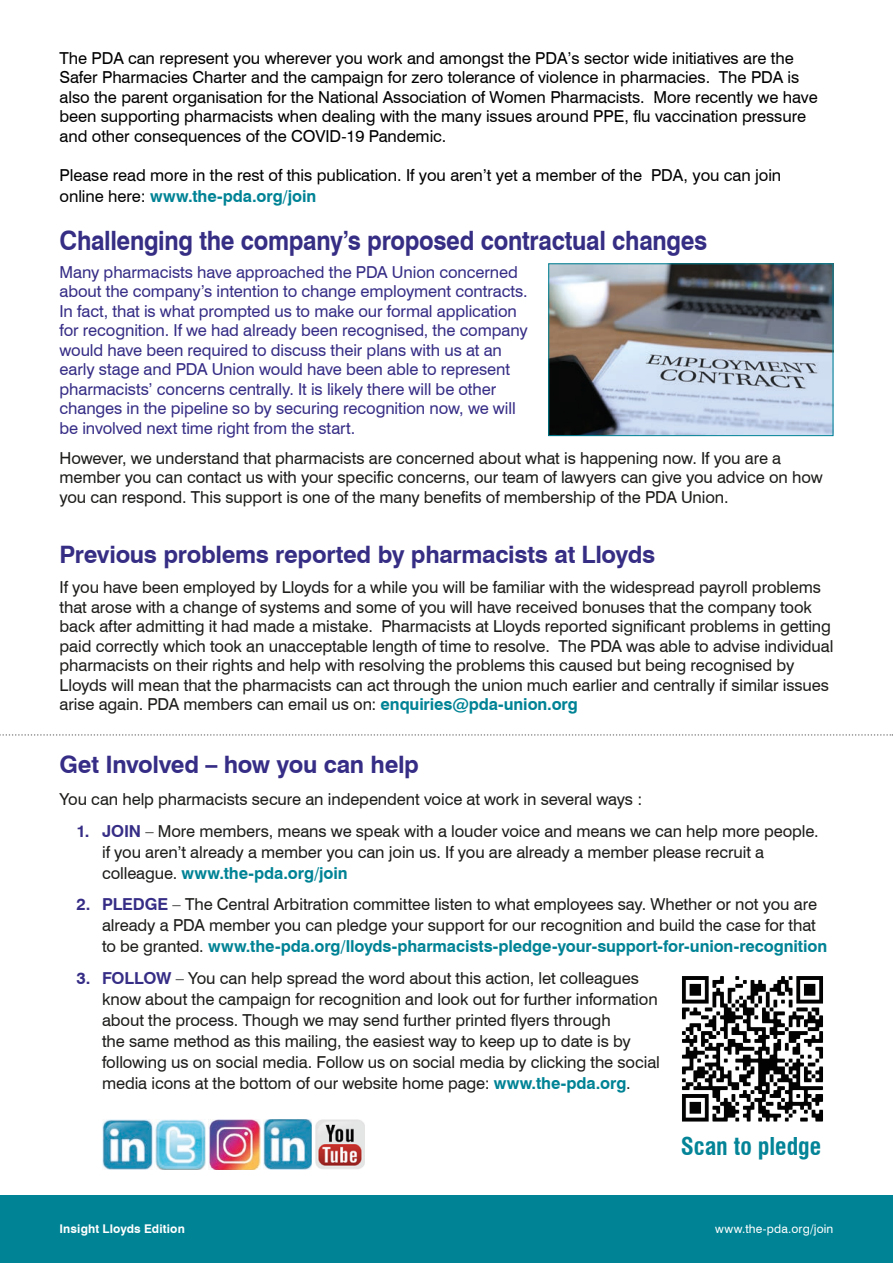
<style>
.page{position:relative;width:893px;height:1263px;background:#fff}
.page>*{position:absolute;margin:0;border:0;box-sizing:border-box;transform-origin:0 0}
.t1{font:700 26.7px "Swiss 721 BT";letter-spacing:-.015em;color:#362e84;scale:.9 1}
.t2{font:700 24px "Swiss 721 BT";letter-spacing:-.015em;color:#362d84}
.t3{font:700 24px "Swiss 721 BT";letter-spacing:-.015em;color:#362d86}
.t4{font:700 condensed 24px "Swiss 721 BT";color:#048497}
.t5{font:16.5px/21px "Swiss 721 BT";letter-spacing:-.005em;color:#1d1d1b}
.t6{font:16.5px/19.5px "Swiss 721 BT";letter-spacing:-.005em;color:#000}
.t7{font:16.5px/19.5px "Swiss 721 BT";letter-spacing:-.005em;color:#362d86}
.t8{font:12px "Swiss 721 BT";letter-spacing:.01em;color:#fff}
.t9{font:700 12px "Swiss 721 BT";letter-spacing:.01em;color:#fff}
.s1{font-weight:700;color:#008395}
.s2{font-weight:700;color:#362d86}
</style>
<div class="page">
<div style="left:0;top:1195px;width:893px;height:68px;background:#008395"></div>
<img style="left:551px;top:266px;width:280px;height:168px">
<div style="left:549px;top:264px;width:284px;height:172px;border:1px solid #008395"></div>
<svg style="left:0;top:734px;width:893px;height:2px"></svg>
<img style="left:102px;top:1119px;width:51px;height:50px">
<img style="left:208px;top:1120px;width:52px;height:49px">
<img style="left:263px;top:1119px;width:49px;height:50px">
<img style="left:155px;top:1120px;width:51px;height:49px">
<img style="left:315px;top:1119px;width:50px;height:50px">
<img style="left:682px;top:976px;width:141px;height:146px">
<p class="t6" style="left:60px;top:48px;width:760px">The PDA can represent you wherever you work and amongst the PDA’s sector wide initiatives are the Safer Pharmacies Charter and the campaign for zero tolerance of violence in pharmacies. The PDA is also the parent organisation for the National Association of Women Pharmacists. More recently we have been supporting pharmacists when dealing with the many issues around PPE, flu vaccination pressure and other consequences of the COVID-19 Pandemic.</p>
<p class="t6" style="left:60px;top:164px;width:723px;line-height:21px">Please read more in the rest of this publication. If you aren’t yet a member of the PDA, you can join online here: <span class="s1">www.the-pda.org/join</span></p>
<h1 class="t1" style="left:60px;top:224px;width:721px">Challenging the company’s proposed contractual changes</h1>
<p class="t7" style="left:60px;top:262px;width:470px">Many pharmacists have approached the PDA Union concerned about the company’s intention to change employment contracts.<br>In fact, that is what prompted us to make our formal application for recognition. If we had already been recognised, the company would have been required to discuss their plans with us at an early stage and PDA Union would have been able to represent pharmacists’ concerns centrally. It is likely there will be other changes in the pipeline so by securing recognition now, we will be involved next time right from the start.</p>
<p class="t5" style="left:60px;top:448px;width:765px;line-height:19.5px">However, we understand that pharmacists are concerned about what is happening now. If you are a member you can contact us with your specific concerns, our team of lawyers can give you advice on how you can respond. This support is one of the many benefits of membership of the PDA Union.</p>
<h2 class="t2" style="left:60px;top:540px;width:597px">Previous problems reported by pharmacists at Lloyds</h2>
<p class="t5" style="left:60px;top:577px;width:775px;line-height:19.5px">If you have been employed by Lloyds for a while you will be familiar with the widespread payroll problems that arose with a change of systems and some of you will have received bonuses that the company took back after admitting it had made a mistake. Pharmacists at Lloyds reported significant problems in getting paid correctly which took an unacceptable length of time to resolve. The PDA was able to advise individual pharmacists on their rights and help with resolving the problems this caused but being recognised by Lloyds will mean that the pharmacists can act through the union much earlier and centrally if similar issues arise again. PDA members can email us on: <span class="s1">enquiries@pda-union.org</span></p>
<h2 class="t3" style="left:60px;top:750px;width:361px">Get Involved – how you can help</h2>
<p class="t5" style="left:60px;top:788px;width:584px">You can help pharmacists secure an independent voice at work in several ways :</p>
<p class="t5" style="left:102px;top:820px;width:718px;text-indent:-26px"><span class="s2">1. JOIN</span> – More members, means we speak with a louder voice and means we can help more people. if you aren’t already a member you can join us. If you are already a member please recruit a colleague. <span class="s1">www.the-pda.org/join</span></p>
<p class="t5" style="left:102px;top:894px;width:727px;text-indent:-26px"><span class="s2">2. PLEDGE</span> – The Central Arbitration committee listen to what employees say. Whether or not you are already a PDA member you can pledge your support for our recognition and build the case for that to be granted. <span class="s1">www.the-pda.org/lloyds-pharmacists-pledge-your-support-for-union-recognition</span></p>
<p class="t5" style="left:102px;top:967px;width:559px;text-indent:-26px"><span class="s2">3. FOLLOW</span> – You can help spread the word about this action, let colleagues know about the campaign for recognition and look out for further information about the process. Though we may send further printed flyers through<br>the same method as this mailing, the easiest way to keep up to date is by following us on social media. Follow us on social media by clicking the social media icons at the bottom of our website home page: <span class="s1">www.the-pda.org</span>.</p>
<p class="t9" style="left:60px;top:1221px;width:127px">Insight Lloyds Edition</p>
<h2 class="t4" style="left:681px;top:1132px;width:142px">Scan to pledge</h2>
<p class="t8" style="left:715px;top:1221px;width:120px">www.the-pda.org/join</p>
</div>
